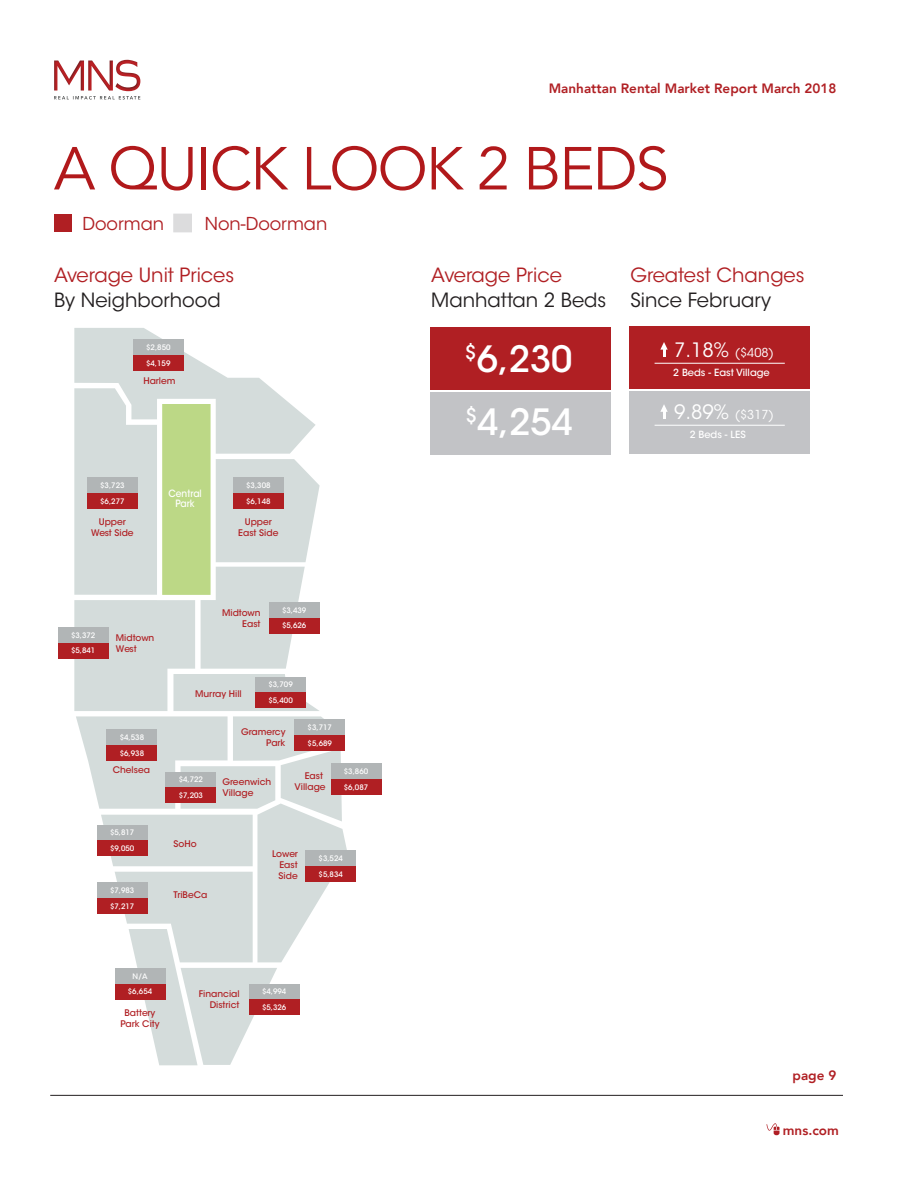
<style>
.page{position:relative;width:918px;height:1188px;background:#fff}
.page>*{position:absolute;margin:0;border:0;box-sizing:border-box;transform-origin:0 0}
.t1{font:60px "Avenir";letter-spacing:-.03em;color:#b1191b}
.t2{font:500 36px/62.7px "ITC Avant Garde Std";color:#fff}
.t3{font:19.5px "ITC Avant Garde Std";color:#b01f23}
.t4{font:19.5px "ITC Avant Garde Std";color:#231f20}
.t5{font:17.7px "ITC Avant Garde Std";color:#b01f23}
.t6{font:800 13.5px "Avenir";color:#b01f23}
.t7{font:12.3px "ITC Avant Garde Std";color:#fff}
.t8{font:500 10.05px/10.9px "ITC Avant Garde Std";color:#fff;text-align:center;scale:.91 1}
.t9{font:500 9.9px "ITC Avant Garde Std";color:#fff}
.t10{font:500 9px/10.9px "ITC Avant Garde Std";color:#b01f23;text-align:right}
.t11{font:500 7.5px/15.8px "ITC Avant Garde Std";color:#fff}
.s1{font-size:19.65px}
</style>
<div class="page">
<img style="left:54px;top:61px;width:30px;height:30px">
<img style="left:55px;top:62px;width:28px;height:27px">
<img style="left:69px;top:61px;width:15px;height:18px">
<img style="left:57px;top:62px;width:25px;height:21px">
<img style="left:88px;top:61px;width:25px;height:30px">
<img style="left:90px;top:62px;width:1px;height:27px">
<img style="left:99px;top:89px;width:11px;height:2px">
<img style="left:91px;top:62px;width:21px;height:27px">
<img style="left:115px;top:60px;width:25px;height:31px">
<svg style="left:54px;top:96px;width:86px;height:4px"></svg>
<hr style="left:50px;top:1095px;width:793px;height:1px;background:#231f20">
<svg style="left:766px;top:1123px;width:14px;height:12px"></svg>
<div style="left:629px;top:326px;width:181px;height:63px;background:#b01f23"></div>
<div style="left:430px;top:327px;width:181px;height:63px;background:#b01f23"></div>
<div style="left:629px;top:391px;width:181px;height:63px;background:#c2c3c6"></div>
<div style="left:430px;top:392px;width:181px;height:62px;background:#c2c3c6"></div>
<svg style="left:660px;top:342px;width:8px;height:15px"></svg>
<hr style="left:655px;top:363px;width:130px;height:1px;background:#fff">
<svg style="left:660px;top:405px;width:8px;height:14px"></svg>
<hr style="left:655px;top:425px;width:130px;height:1px;background:#fff">
<div style="left:173px;top:214px;width:19px;height:18px;background:#dcdcdd"></div>
<div style="left:55px;top:214px;width:17px;height:18px;background:#b01f23"></div>
<svg style="left:74px;top:328px;width:273px;height:737px"></svg>
<div style="left:133px;top:339px;width:51px;height:16px;background:#b1b5b6"></div>
<div style="left:133px;top:355px;width:51px;height:16px;background:#b01f23"></div>
<div style="left:87px;top:477px;width:51px;height:16px;background:#b1b5b6"></div>
<div style="left:87px;top:493px;width:51px;height:16px;background:#b01f23"></div>
<div style="left:58px;top:627px;width:51px;height:16px;background:#b1b5b6"></div>
<div style="left:58px;top:643px;width:51px;height:16px;background:#b01f23"></div>
<div style="left:107px;top:729px;width:50px;height:16px;background:#b1b5b6"></div>
<div style="left:107px;top:745px;width:50px;height:16px;background:#b01f23"></div>
<div style="left:97px;top:825px;width:51px;height:15px;background:#b1b5b6"></div>
<div style="left:97px;top:840px;width:51px;height:16px;background:#b01f23"></div>
<div style="left:97px;top:882px;width:51px;height:16px;background:#b1b5b6"></div>
<div style="left:97px;top:898px;width:51px;height:16px;background:#b01f23"></div>
<div style="left:115px;top:968px;width:50px;height:16px;background:#b1b5b6"></div>
<div style="left:115px;top:984px;width:50px;height:15px;background:#b01f23"></div>
<div style="left:233px;top:477px;width:51px;height:16px;background:#b1b5b6"></div>
<div style="left:233px;top:493px;width:51px;height:16px;background:#b01f23"></div>
<div style="left:269px;top:602px;width:51px;height:16px;background:#b1b5b6"></div>
<div style="left:269px;top:618px;width:51px;height:15px;background:#b01f23"></div>
<div style="left:255px;top:677px;width:51px;height:16px;background:#b1b5b6"></div>
<div style="left:255px;top:693px;width:51px;height:15px;background:#b01f23"></div>
<div style="left:294px;top:719px;width:51px;height:16px;background:#b1b5b6"></div>
<div style="left:294px;top:735px;width:51px;height:16px;background:#b01f23"></div>
<div style="left:331px;top:763px;width:50px;height:16px;background:#b1b5b6"></div>
<div style="left:331px;top:779px;width:50px;height:16px;background:#b01f23"></div>
<div style="left:305px;top:850px;width:51px;height:16px;background:#b1b5b6"></div>
<div style="left:305px;top:866px;width:51px;height:16px;background:#b01f23"></div>
<div style="left:249px;top:984px;width:51px;height:15px;background:#b1b5b6"></div>
<div style="left:249px;top:999px;width:51px;height:16px;background:#b01f23"></div>
<div style="left:166px;top:772px;width:50px;height:15px;background:#b1b5b6"></div>
<div style="left:166px;top:787px;width:50px;height:16px;background:#b01f23"></div>
<h3 class="t6" style="left:549px;top:79px;width:289px">Manhattan Rental Market Report March 2018</h3>
<h1 class="t1" style="left:54px;top:129px;width:616px">A QUICK LOOK 2 BEDS</h1>
<h3 class="t5" style="left:82px;top:213px;width:83px">Doorman</h3>
<h3 class="t5" style="left:205px;top:213px;width:124px">Non-Doorman</h3>
<h3 class="t3" style="left:54px;top:263px;width:182px">Average Unit Prices</h3>
<h3 class="t4" style="left:54px;top:288px;width:168px">By Neighborhood</h3>
<p class="t11" style="left:146px;top:339px;width:26px">$2,850 $4,159</p>
<p class="t10" style="left:143px;top:375px;width:34px">Harlem</p>
<p class="t11" style="left:100px;top:477px;width:26px">$3,723 $6,277</p>
<h3 class="t8" style="left:169px;top:487px;width:38px">Central<br>Park</h3>
<p class="t11" style="left:246px;top:477px;width:26px">$3,308 $6,148</p>
<p class="t10" style="left:91px;top:516px;width:44px;text-align:center">Upper<br>West Side</p>
<p class="t10" style="left:238px;top:516px;width:42px;text-align:center">Upper<br>East Side</p>
<p class="t11" style="left:71px;top:627px;width:26px">$3,372 $5,841</p>
<p class="t10" style="left:116px;top:633px;width:40px;text-align:left">Midtown<br>West</p>
<p class="t11" style="left:120px;top:729px;width:26px">$4,538</p>
<p class="t11" style="left:120px;top:745px;width:26px">$6,938</p>
<p class="t10" style="left:113px;top:764px;width:39px">Chelsea</p>
<p class="t11" style="left:110px;top:825px;width:26px">$5,817 $9,050</p>
<p class="t11" style="left:110px;top:882px;width:26px">$7,983 $7,217</p>
<p class="t10" style="left:222px;top:608px;width:40px">Midtown<br>East</p>
<p class="t11" style="left:282px;top:602px;width:26px">$3,439 $5,626</p>
<p class="t10" style="left:195px;top:688px;width:48px">Murray Hill</p>
<p class="t11" style="left:268px;top:677px;width:26px">$3,709 $5,400</p>
<p class="t11" style="left:179px;top:772px;width:26px">$4,722</p>
<p class="t11" style="left:179px;top:788px;width:26px">$7,203</p>
<p class="t11" style="left:308px;top:719px;width:26px">$3,717 $5,689</p>
<p class="t10" style="left:241px;top:726px;width:46px">Gramercy<br>Park</p>
<p class="t10" style="left:222px;top:776px;width:50px;text-align:left">Greenwich<br>Village</p>
<p class="t10" style="left:295px;top:771px;width:33px">East<br>Village</p>
<p class="t11" style="left:344px;top:763px;width:26px">$3,860 $6,087</p>
<p class="t10" style="left:173px;top:838px;width:25px">SoHo</p>
<p class="t10" style="left:173px;top:889px;width:35px">TriBeCa</p>
<p class="t10" style="left:279px;top:848px;width:21px;text-align:justify;text-indent:-6px">Lower East Side</p>
<p class="t11" style="left:319px;top:851px;width:26px">$3,524 $5,834</p>
<p class="t11" style="left:128px;top:968px;width:26px;text-align:center">N/A $6,654</p>
<p class="t10" style="left:120px;top:1007px;width:41px;text-align:center">Battery<br>Park City</p>
<p class="t10" style="left:199px;top:988px;width:42px">Financial<br>District</p>
<p class="t11" style="left:262px;top:984px;width:26px">$4,994 $5,326</p>
<h3 class="t3" style="left:431px;top:263px;width:132px">Average Price</h3>
<h3 class="t4" style="left:431px;top:288px;width:177px">Manhattan 2 Beds</h3>
<h2 class="t2" style="left:465px;top:328px;width:110px"><sup>$</sup>6,230 <sup>$</sup>4,254</h2>
<h3 class="t3" style="left:631px;top:263px;width:176px">Greatest Changes</h3>
<h3 class="t4" style="left:631px;top:288px;width:142px">Since February</h3>
<h3 class="t7" style="left:674px;top:345px;width:101px"><span class="s1">7.18%</span> ($408)</h3>
<h3 class="t9" style="left:673px;top:366px;width:98px">2 Beds - East Village</h3>
<h3 class="t7" style="left:674px;top:407px;width:101px"><span class="s1">9.89%</span> ($317)</h3>
<h3 class="t9" style="left:690px;top:428px;width:57px">2 Beds - LES</h3>
<h3 class="t6" style="left:793px;top:1067px;width:45px">page 9</h3>
<h3 class="t6" style="left:783px;top:1121px;width:57px">mns.com</h3>
</div>
